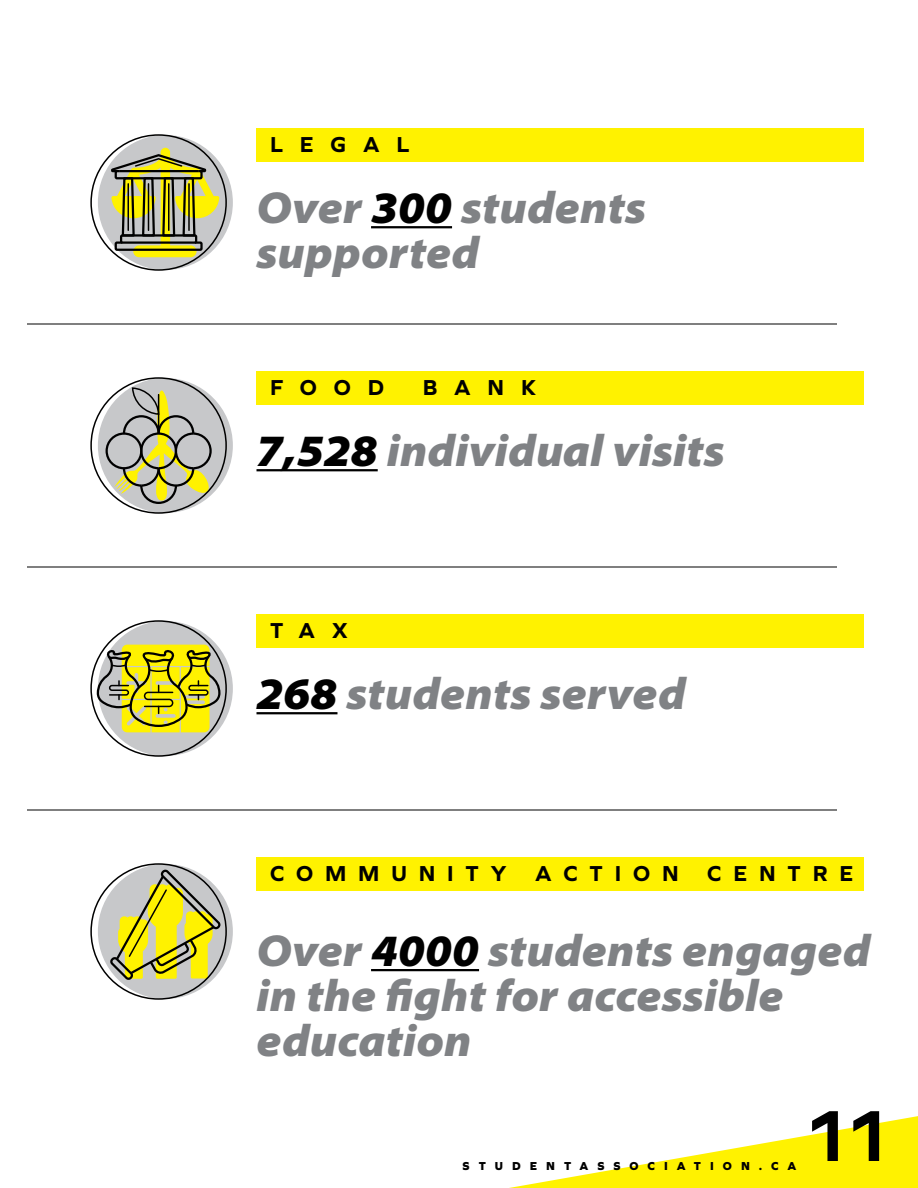
<style>
.page{position:relative;width:918px;height:1188px;background:#fff}
.page>*{position:absolute;margin:0;border:0;box-sizing:border-box;transform-origin:0 0}
.t1{font:700 75px "Graphie";color:#000}
.t2{font:italic 900 semi-expanded 45px/45px "Myriad Pro";color:#808285}
.t3{font:700 22.5px "Graphie";letter-spacing:.525em;color:#000}
.t4{font:800 12px "Graphie";letter-spacing:.75em;color:#000}
.s1{color:#000}
</style>
<div class="page">
<svg style="left:509px;top:1116px;width:409px;height:72px"></svg>
<hr style="left:27px;top:810px;width:810px;height:1px;background:#000">
<hr style="left:27px;top:567px;width:810px;height:1px;background:#000">
<div style="left:98px;top:621px;width:135px;height:135px;background:#c7c8ca;border-radius:50%"></div>
<svg style="left:96px;top:645px;width:126px;height:87px"></svg>
<div style="left:256px;top:614px;width:608px;height:34px;background:#fff200"></div>
<hr style="left:256px;top:712px;width:81px;height:2px;background:#000">
<div style="left:98px;top:864px;width:135px;height:135px;background:#c7c8ca;border-radius:50%"></div>
<svg style="left:108px;top:867px;width:115px;height:115px"></svg>
<div style="left:256px;top:857px;width:608px;height:34px;background:#fff200"></div>
<hr style="left:371px;top:969px;width:108px;height:2px;background:#000">
<hr style="left:27px;top:324px;width:810px;height:1px;background:#000">
<div style="left:256px;top:128px;width:608px;height:34px;background:#fff200"></div>
<svg style="left:98px;top:135px;width:135px;height:135px;background:#b8b9ba"></svg>
<svg style="left:110px;top:148px;width:109px;height:109px;background:#aba869"></svg>
<hr style="left:128px;top:184px;width:1px;height:46px;background:#000">
<hr style="left:148px;top:184px;width:1px;height:46px;background:#000">
<hr style="left:168px;top:184px;width:2px;height:46px;background:#000">
<hr style="left:188px;top:184px;width:2px;height:46px;background:#000">
<hr style="left:371px;top:226px;width:81px;height:2px;background:#000">
<div style="left:256px;top:371px;width:608px;height:34px;background:#fff200"></div>
<svg style="left:98px;top:378px;width:135px;height:135px;background:#b3b4b6"></svg>
<svg style="left:104px;top:387px;width:111px;height:118px;background:#b8b79b"></svg>
<hr style="left:256px;top:469px;width:122px;height:2px;background:#000">
<p class="t3" style="left:270px;top:131px;width:141px">LEGAL</p>
<p class="t2" style="left:256px;top:186px;width:391px">Over <span class="s1">300</span> students supported</p>
<p class="t3" style="left:270px;top:374px;width:116px">FOOD</p>
<p class="t3" style="left:423px;top:374px;width:115px">BANK</p>
<p class="t2" style="left:256px;top:429px;width:470px"><span class="s1">7,528</span> individual visits</p>
<p class="t3" style="left:270px;top:617px;width:80px">TAX</p>
<p class="t2" style="left:256px;top:672px;width:431px"><span class="s1">268</span> students served</p>
<p class="t3" style="left:270px;top:860px;width:238px">COMMUNITY</p>
<p class="t3" style="left:535px;top:860px;width:145px">ACTION</p>
<p class="t3" style="left:707px;top:860px;width:148px">CENTRE</p>
<p class="t2" style="left:256px;top:928px;width:616px">Over <span class="s1">4000</span> students engaged in the fight for accessible education</p>
<p class="t4" style="left:463px;top:1159px;width:335px">STUDENTASSOCIATION.CA</p>
<h1 class="t1" style="left:801px;top:1092px;width:91px">11</h1>
</div>
